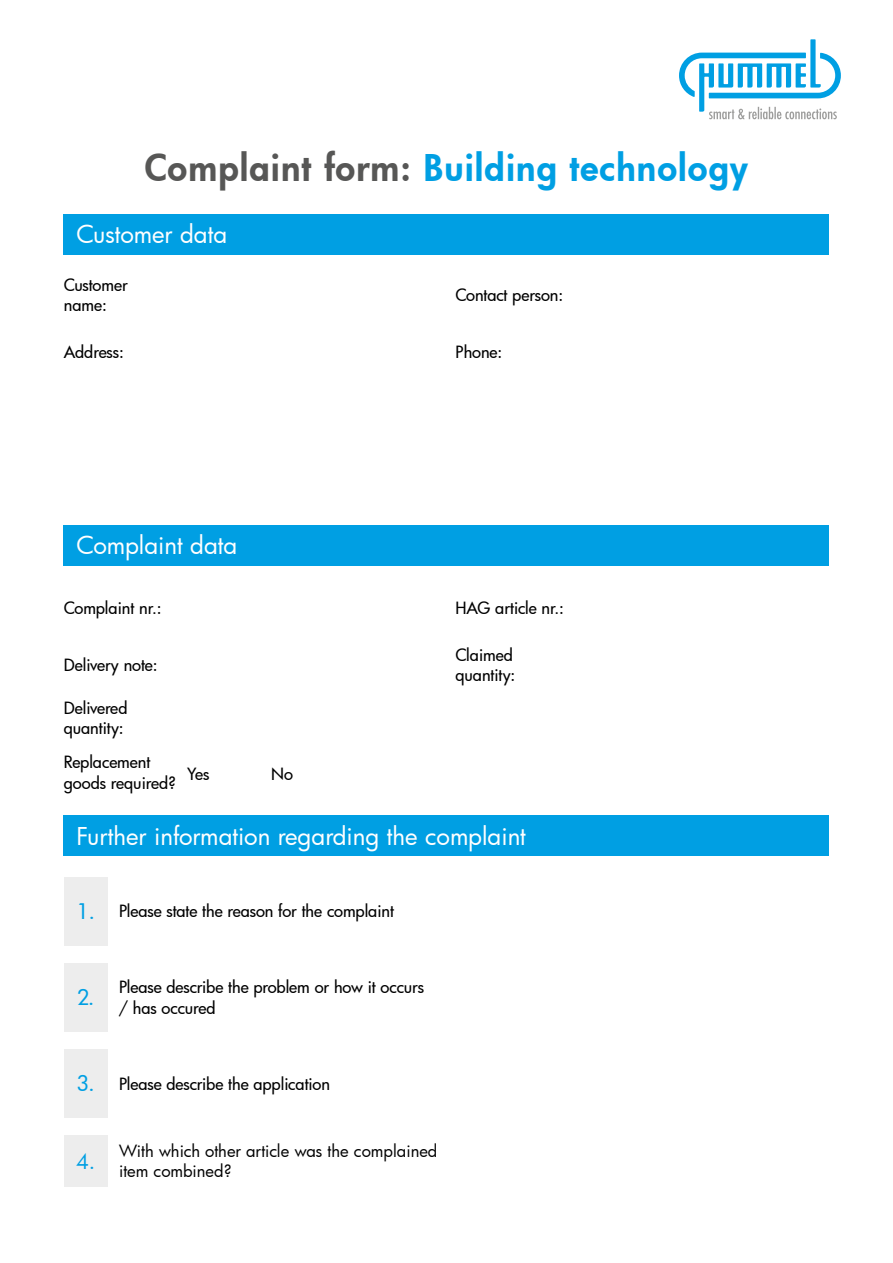
<style>
.page{position:relative;width:893px;height:1263px;background:#fff}
.page>*{position:absolute;margin:0;border:0;box-sizing:border-box;transform-origin:0 0}
.t1{font:800 36px "Futura";letter-spacing:.03em;color:#009fe3}
.t2{font:24px "Futura";color:#fff}
.t3{font:500 21px "Futura";color:#009fe3}
.t4{font:21px "Futura";color:#009fe3}
.t5{font:500 16.5px/19.8px "Futura";letter-spacing:-.005em;color:#000}
.t6{font:16.5px/19.8px "Futura";color:#000}
.s1{color:#575756}
</style>
<div class="page">
<svg style="left:679px;top:39px;width:162px;height:80px"></svg>
<div style="left:64px;top:214px;width:765px;height:41px;background:#009fe3"></div>
<div style="left:64px;top:525px;width:765px;height:41px;background:#009fe3"></div>
<div style="left:64px;top:815px;width:765px;height:41px;background:#009fe3"></div>
<div style="left:64px;top:877px;width:44px;height:68px;background:#ededed"></div>
<div style="left:64px;top:963px;width:44px;height:68px;background:#ededed"></div>
<div style="left:64px;top:1049px;width:44px;height:68px;background:#ededed"></div>
<div style="left:64px;top:1135px;width:44px;height:51px;background:#ededed"></div>
<h1 class="t1" style="left:145px;top:143px;width:605px"><span class="s1">Complaint form:</span> Building technology</h1>
<h2 class="t2" style="left:77px;top:218px;width:152px">Customer data</h2>
<p class="t5" style="left:64px;top:275px;width:66px">Customer name:</p>
<p class="t5" style="left:64px;top:341px;width:62px">Address:</p>
<h2 class="t2" style="left:77px;top:529px;width:162px">Complaint data</h2>
<p class="t5" style="left:64px;top:597px;width:99px">Complaint nr.:</p>
<p class="t5" style="left:64px;top:654px;width:95px">Delivery note:</p>
<p class="t5" style="left:64px;top:698px;width:65px">Delivered quantity:</p>
<p class="t5" style="left:64px;top:751px;width:114px;line-height:21px">Replacement goods required?</p>
<p class="t5" style="left:187px;top:764px;width:24px">Yes</p>
<p class="t5" style="left:271px;top:764px;width:23px">No</p>
<p class="t5" style="left:455px;top:285px;width:109px">Contact person:</p>
<p class="t5" style="left:455px;top:341px;width:48px">Phone:</p>
<p class="t5" style="left:455px;top:597px;width:110px">HAG article nr.:</p>
<p class="t5" style="left:455px;top:644px;width:61px">Claimed quantity:</p>
<h2 class="t2" style="left:77px;top:820px;width:451px">Further information regarding the complaint</h2>
<p class="t3" style="left:77px;top:897px;width:20px">1.</p>
<p class="t3" style="left:77px;top:983px;width:19px">2.</p>
<p class="t3" style="left:77px;top:1069px;width:19px">3.</p>
<p class="t4" style="left:76px;top:1146px;width:21px">4.</p>
<p class="t5" style="left:119px;top:901px;width:276px">Please state the reason for the complaint</p>
<p class="t5" style="left:119px;top:976px;width:306px;line-height:21px">Please describe the problem or how it occurs / has occured</p>
<p class="t5" style="left:119px;top:1073px;width:212px">Please describe the application</p>
<p class="t6" style="left:119px;top:1141px;width:320px">With which other article was the complained item combined?</p>
</div>
